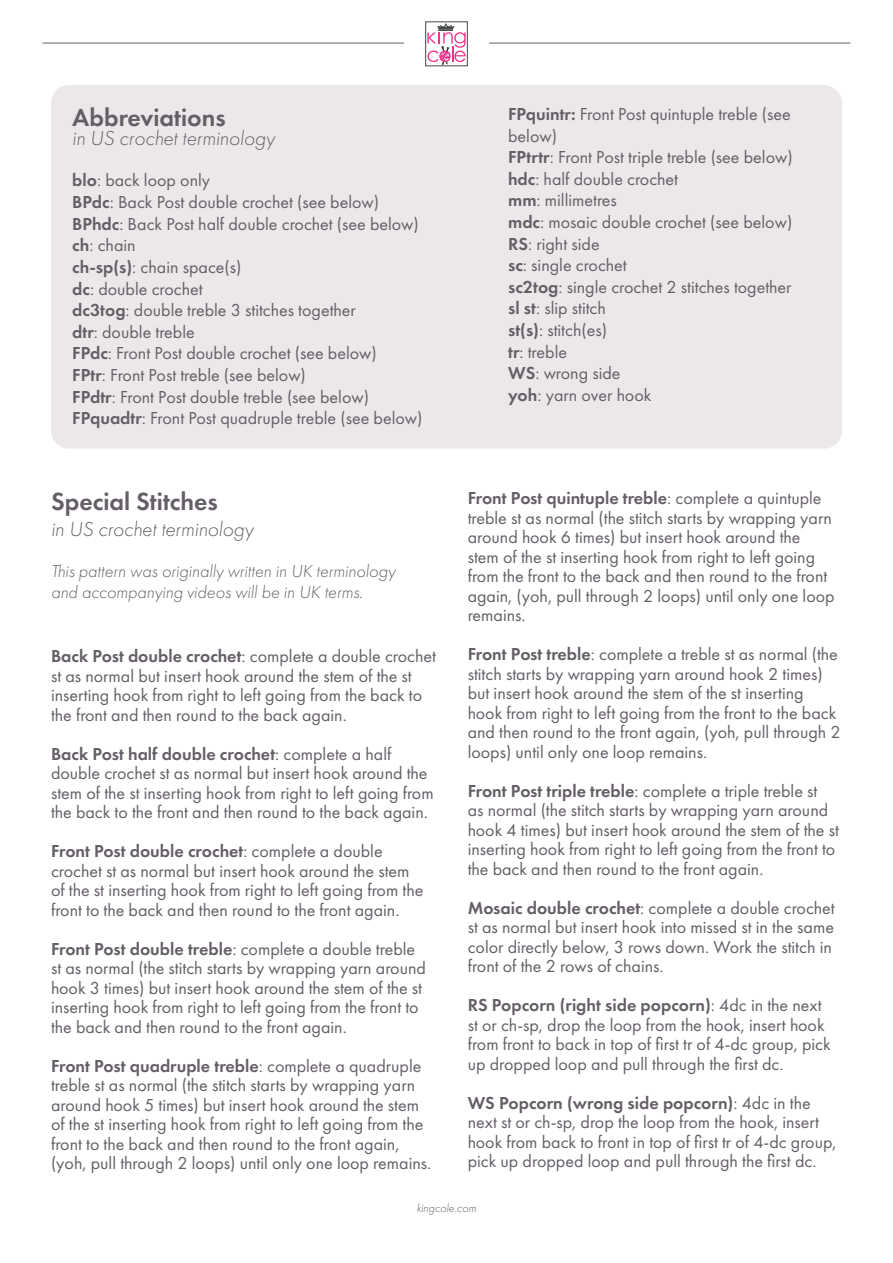
<style>
.page{position:relative;width:893px;height:1263px;background:#fff}
.page>*{position:absolute;margin:0;border:0;box-sizing:border-box;transform-origin:0 0}
.t1{font:600 25.65px "Futura PT";color:#655e67}
.t2{font:italic 300 21px "Futura PT";color:#655e67}
.t3{font:18px/19.5px "Futura PT";color:#655e67}
.t4{font:italic 300 18px/21.6px "Futura PT";color:#655e67}
.t5{font:italic 300 12px "Futura PT";color:#655e67}
.s1{font-weight:600}
</style>
<div class="page">
<div style="left:425px;top:21px;width:43px;height:45px;border:1px solid #45494a"></div>
<svg style="left:427px;top:23px;width:39px;height:43px"></svg>
<hr style="left:43px;top:43px;width:361px;height:1px;background:#655e67">
<hr style="left:489px;top:43px;width:361px;height:1px;background:#655e67">
<div style="left:51px;top:85px;width:791px;height:364px;background:#ece8ea;border-radius:18px"></div>
<p class="t1" style="left:72px;top:101px;width:155px">Abbreviations</p>
<p class="t2" style="left:72px;top:126px;width:204px">in US crochet terminology</p>
<p class="t3" style="left:72px;top:171px;width:139px"><span class="s1">blo</span>: back loop only</p>
<p class="t3" style="left:72px;top:192px;width:308px"><span class="s1">BPdc</span>: Back Post double crochet (see below)</p>
<p class="t3" style="left:72px;top:214px;width:348px"><span class="s1">BPhdc</span>: Back Post half double crochet (see below)</p>
<p class="t3" style="left:72px;top:235px;width:65px"><span class="s1">ch</span>: chain</p>
<p class="t3" style="left:72px;top:257px;width:171px"><span class="s1">ch-sp(s)</span>: chain space(s)</p>
<p class="t3" style="left:72px;top:279px;width:132px"><span class="s1">dc</span>: double crochet</p>
<p class="t3" style="left:72px;top:300px;width:285px"><span class="s1">dc3tog</span>: double treble 3 stitches together</p>
<p class="t3" style="left:72px;top:322px;width:124px"><span class="s1">dtr</span>: double treble</p>
<p class="t3" style="left:72px;top:343px;width:306px"><span class="s1">FPdc</span>: Front Post double crochet (see below)</p>
<p class="t3" style="left:72px;top:365px;width:235px"><span class="s1">FPtr</span>: Front Post treble (see below)</p>
<p class="t3" style="left:72px;top:387px;width:298px"><span class="s1">FPdtr</span>: Front Post double treble (see below)</p>
<p class="t3" style="left:72px;top:408px;width:352px"><span class="s1">FPquadtr</span>: Front Post quadruple treble (see below)</p>
<p class="t1" style="left:51px;top:485px;width:168px">Special Stitches</p>
<p class="t2" style="left:51px;top:517px;width:204px">in US crochet terminology</p>
<p class="t4" style="left:51px;top:560px;width:346px">This pattern was originally written in UK terminology and accompanying videos will be in UK terms.</p>
<p class="t3" style="left:51px;top:646px;width:386px"><span class="s1">Back Post double crochet</span>: complete a double crochet st as normal but insert hook around the stem of the st inserting hook from right to left going from the back to the front and then round to the back again.</p>
<p class="t3" style="left:51px;top:744px;width:384px"><span class="s1">Back Post half double crochet</span>: complete a half double crochet st as normal but insert hook around the stem of the st inserting hook from right to left going from the back to the front and then round to the back again.</p>
<p class="t3" style="left:51px;top:841px;width:374px"><span class="s1">Front Post double crochet</span>: complete a double crochet st as normal but insert hook around the stem of the st inserting hook from right to left going from the front to the back and then round to the front again.</p>
<p class="t3" style="left:51px;top:939px;width:376px"><span class="s1">Front Post double treble</span>: complete a double treble st as normal (the stitch starts by wrapping yarn around hook 3 times) but insert hook around the stem of the st inserting hook from right to left going from the front to the back and then round to the front again.</p>
<p class="t3" style="left:51px;top:1056px;width:382px"><span class="s1">Front Post quadruple treble</span>: complete a quadruple treble st as normal (the stitch starts by wrapping yarn around hook 5 times) but insert hook around the stem of the st inserting hook from right to left going from the front to the back and then round to the front again, (yoh, pull through 2 loops) until only one loop remains.</p>
<p class="t3" style="left:508px;top:103px;width:284px;line-height:21.6px"><span class="s1">FPquintr:</span> Front Post quintuple treble (see below)</p>
<p class="t3" style="left:508px;top:147px;width:286px"><span class="s1">FPtrtr</span>: Front Post triple treble (see below)</p>
<p class="t3" style="left:508px;top:169px;width:171px"><span class="s1">hdc</span>: half double crochet</p>
<p class="t3" style="left:508px;top:191px;width:110px"><span class="s1">mm</span>: millimetres</p>
<p class="t3" style="left:508px;top:212px;width:286px"><span class="s1">mdc</span>: mosaic double crochet (see below)</p>
<p class="t3" style="left:508px;top:234px;width:93px"><span class="s1">RS</span>: right side</p>
<p class="t3" style="left:508px;top:255px;width:120px"><span class="s1">sc</span>: single crochet</p>
<p class="t3" style="left:508px;top:277px;width:285px"><span class="s1">sc2tog</span>: single crochet 2 stitches together</p>
<p class="t3" style="left:508px;top:299px;width:99px"><span class="s1">sl st</span>: slip stitch</p>
<p class="t3" style="left:508px;top:320px;width:100px"><span class="s1">st(s)</span>: stitch(es)</p>
<p class="t3" style="left:508px;top:342px;width:60px"><span class="s1">tr</span>: treble</p>
<p class="t3" style="left:508px;top:363px;width:114px"><span class="s1">WS</span>: wrong side</p>
<p class="t3" style="left:508px;top:385px;width:145px"><span class="s1">yoh</span>: yarn over hook</p>
<p class="t3" style="left:468px;top:488px;width:368px"><span class="s1">Front Post quintuple treble</span>: complete a quintuple treble st as normal (the stitch starts by wrapping yarn around hook 6 times) but insert hook around the stem of the st inserting hook from right to left going from the front to the back and then round to the front again, (yoh, pull through 2 loops) until only one loop remains.</p>
<p class="t3" style="left:468px;top:644px;width:375px"><span class="s1">Front Post treble</span>: complete a treble st as normal (the stitch starts by wrapping yarn around hook 2 times) but insert hook around the stem of the st inserting hook from right to left going from the front to the back and then round to the front again, (yoh, pull through 2 loops) until only one loop remains.</p>
<p class="t3" style="left:468px;top:781px;width:373px"><span class="s1">Front Post triple treble</span>: complete a triple treble st<br>as normal (the stitch starts by wrapping yarn around hook 4 times) but insert hook around the stem of the st inserting hook from right to left going from the front to the back and then round to the front again.</p>
<p class="t3" style="left:468px;top:898px;width:368px"><span class="s1">Mosaic double crochet</span>: complete a double crochet st as normal but insert hook into missed st in the same color directly below, 3 rows down. Work the stitch in front of the 2 rows of chains.</p>
<p class="t3" style="left:468px;top:995px;width:364px"><span class="s1">RS Popcorn (right side popcorn)</span>: 4dc in the next st or ch-sp, drop the loop from the hook, insert hook from front to back in top of first tr of 4-dc group, pick up dropped loop and pull through the first dc.</p>
<p class="t3" style="left:468px;top:1093px;width:370px"><span class="s1">WS Popcorn (wrong side popcorn)</span>: 4dc in the next st or ch-sp, drop the loop from the hook, insert hook from back to front in top of first tr of 4-dc group, pick up dropped loop and pull through the first dc.</p>
<p class="t5" style="left:417px;top:1201px;width:61px">kingcole.com</p>
</div>
